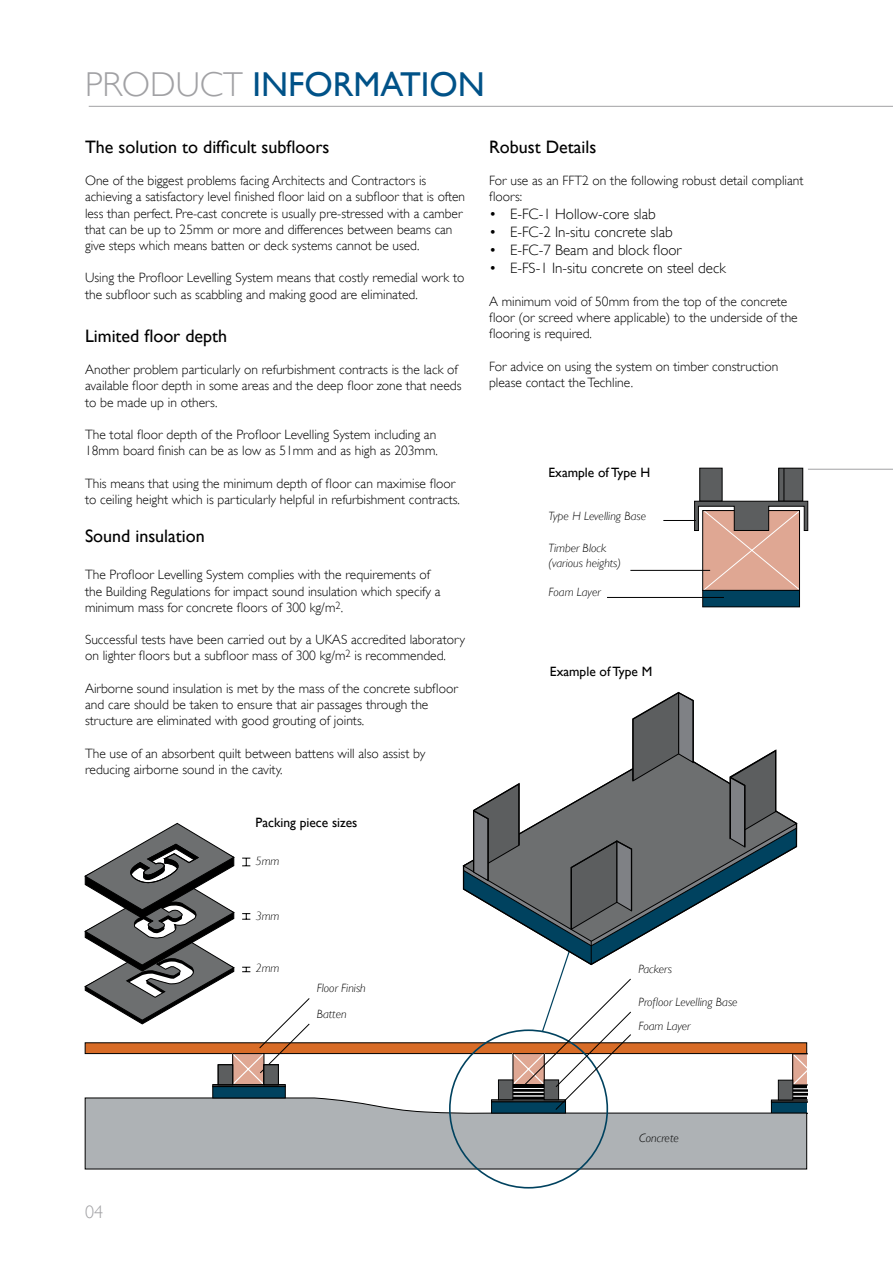
<style>
.page{position:relative;width:893px;height:1263px;background:#fff}
.page>*{position:absolute;margin:0;border:0;box-sizing:border-box;transform-origin:0 0}
.t1{font:34.5px "Gill Sans";color:#005288}
.t2{font:18px "Gill Sans";color:#000}
.t3{font:300 18px "Gill Sans";color:#a1a1a4}
.t4{font:300 15px "Gill Sans";color:#000}
.t5{font:300 13.5px/16.2px "Gill Sans";color:#000}
.t6{font:13.5px "Gill Sans";color:#000}
.t7{font:italic 300 12px/14.4px "Gill Sans";color:#000}
.s1{font-weight:300;color:#a1a1a4}
</style>
<div class="page">
<div style="left:779px;top:468px;width:24px;height:33px;background:#5c5e5f"></div>
<hr style="left:784px;top:468px;width:1px;height:33px;background:#000">
<div style="left:778px;top:468px;width:25px;height:34px;border:1px solid #000"></div>
<div style="left:699px;top:468px;width:23px;height:34px;background:#5c5e5f;border:1px solid #000"></div>
<svg style="left:694px;top:500px;width:114px;height:107px;background:#a9938b"></svg>
<svg style="left:771px;top:1054px;width:36px;height:44px"></svg>
<div style="left:778px;top:1080px;width:15px;height:20px;background:#5c5e5f;border:1px solid #000"></div>
<div style="left:85px;top:1043px;width:722px;height:11px;background:#d86c27;border:1px solid #000"></div>
<svg style="left:85px;top:1098px;width:722px;height:71px;background:#aaafb2"></svg>
<div style="left:491px;top:1101px;width:75px;height:12px;background:#00425f;border:1px solid #000"></div>
<svg style="left:694px;top:811px;width:104px;height:95px"></svg>
<svg style="left:678px;top:691px;width:99px;height:190px"></svg>
<hr style="left:89px;top:106px;width:804px;height:1px;background:#a1a1a4">
<hr style="left:808px;top:469px;width:85px;height:1px;background:#a1a1a4">
<hr style="left:663px;top:520px;width:33px;height:1px;background:#000">
<hr style="left:630px;top:570px;width:80px;height:1px;background:#000">
<hr style="left:607px;top:597px;width:117px;height:1px;background:#000">
<svg style="left:85px;top:692px;width:609px;height:418px"></svg>
<h1 class="t1" style="left:85px;top:64px;width:401px"><span class="s1">PRODUCT</span> INFORMATION</h1>
<h2 class="t2" style="left:85px;top:136px;width:246px">The solution to difficult subfloors</h2>
<p class="t5" style="left:85px;top:172px;width:382px">One of the biggest problems facing Architects and Contractors is achieving a satisfactory level finished floor laid on a subfloor that is often less than perfect. Pre-cast concrete is usually pre-stressed with a camber that can be up to 25mm or more and differences between beams can give steps which means batten or deck systems cannot be used.</p>
<p class="t5" style="left:85px;top:270px;width:381px">Using the Profloor Levelling System means that costly remedial work to the subfloor such as scabbling and making good are eliminated.</p>
<h2 class="t2" style="left:85px;top:325px;width:144px">Limited floor depth</h2>
<p class="t5" style="left:85px;top:361px;width:378px">Another problem particularly on refurbishment contracts is the lack of available floor depth in some areas and the deep floor zone that needs to be made up in others.</p>
<p class="t5" style="left:85px;top:426px;width:354px">The total floor depth of the Profloor Levelling System including an<br>18mm board finish can be as low as 51mm and as high as 203mm.</p>
<p class="t5" style="left:85px;top:475px;width:376px">This means that using the minimum depth of floor can maximise floor to ceiling height which is particularly helpful in refurbishment contracts.</p>
<h2 class="t2" style="left:85px;top:525px;width:121px">Sound insulation</h2>
<p class="t5" style="left:85px;top:567px;width:357px">The Profloor Levelling System complies with the requirements of the Building Regulations for impact sound insulation which specify a minimum mass for concrete floors of 300 kg/m<sup>2</sup>.</p>
<p class="t5" style="left:85px;top:631px;width:382px">Successful tests have been carried out by a UKAS accredited laboratory on lighter floors but a subfloor mass of 300 kg/m<sup>2</sup> is recommended.</p>
<p class="t5" style="left:85px;top:680px;width:374px">Airborne sound insulation is met by the mass of the concrete subfloor and care should be taken to ensure that air passages through the structure are eliminated with good grouting of joints.</p>
<p class="t5" style="left:85px;top:745px;width:342px">The use of an absorbent quilt between battens will also assist by reducing airborne sound in the cavity.</p>
<p class="t6" style="left:255px;top:814px;width:104px">Packing piece sizes</p>
<p class="t7" style="left:255px;top:854px;width:26px">5mm</p>
<p class="t7" style="left:255px;top:908px;width:26px">3mm</p>
<p class="t7" style="left:255px;top:961px;width:26px">2mm</p>
<p class="t7" style="left:317px;top:975px;width:50px;line-height:25.5px">Floor Finish<br>Batten</p>
<h2 class="t2" style="left:489px;top:136px;width:109px">Robust Details</h2>
<p class="t5" style="left:489px;top:172px;width:316px">For use as an FFT2 on the following robust detail compliant floors:</p>
<p class="t4" style="left:489px;top:206px;width:168px">• E-FC-1 Hollow-core slab</p>
<p class="t4" style="left:489px;top:224px;width:185px">• E-FC-2 In-situ concrete slab</p>
<p class="t4" style="left:489px;top:242px;width:194px">• E-FC-7 Beam and block floor</p>
<p class="t4" style="left:489px;top:260px;width:238px">• E-FS-1 In-situ concrete on steel deck</p>
<p class="t5" style="left:489px;top:293px;width:310px">A minimum void of 50mm from the top of the concrete floor (or screed where applicable) to the underside of the flooring is required.</p>
<p class="t5" style="left:489px;top:358px;width:291px">For advice on using the system on timber construction please contact the Techline.</p>
<p class="t6" style="left:549px;top:465px;width:103px">Example of Type H</p>
<p class="t7" style="left:549px;top:508px;width:99px">Type H Levelling Base</p>
<p class="t7" style="left:549px;top:541px;width:74px">Timber Block (various heights)</p>
<p class="t7" style="left:549px;top:585px;width:54px">Foam Layer</p>
<p class="t6" style="left:550px;top:663px;width:104px">Example of Type M</p>
<p class="t7" style="left:638px;top:961px;width:35px">Packers</p>
<p class="t7" style="left:638px;top:990px;width:101px;line-height:23.9px">Profloor Levelling Base<br>Foam Layer</p>
<h2 class="t3" style="left:85px;top:1201px;width:19px">04</h2>
<p class="t7" style="left:639px;top:1130px;width:41px">Concrete</p>
</div>
